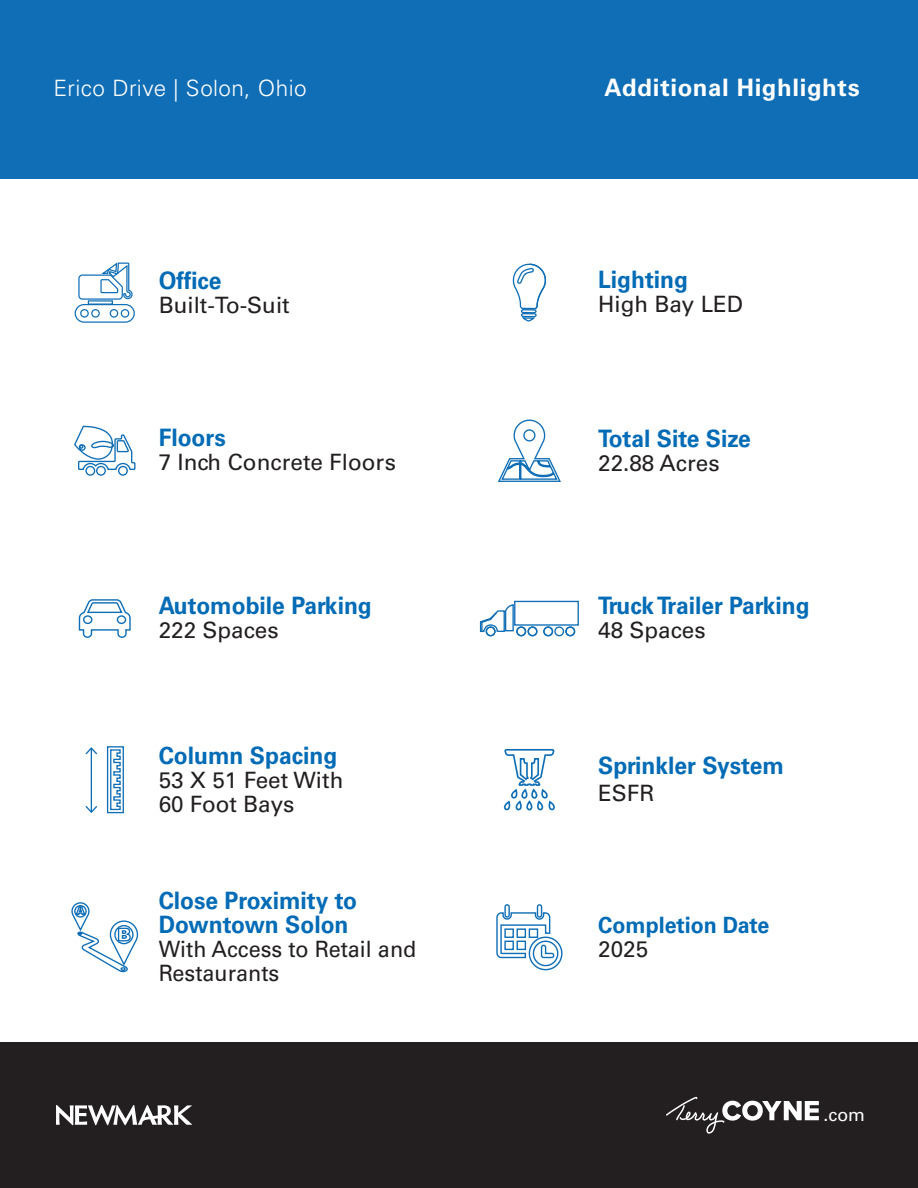
<style>
.page{position:relative;width:918px;height:1188px;background:#fff}
.page>*{position:absolute;margin:0;border:0;box-sizing:border-box;transform-origin:0 0}
.t1{font:700 24px "Univers LT Pro 65";color:#026bb6;scale:.95 1}
.t2{font:700 24px "Univers LT Pro 65";letter-spacing:.025em;color:#fff}
.t3{font:22.5px "Univers LT Pro 55 Roman";color:#231f20}
.t4{font:22.5px/24px "Univers LT Pro 55 Roman";color:#231f20;scale:.96 1}
.t5{font:300 22.5px "Univers LT Pro 45";letter-spacing:.02em;color:#fff}
.t6{font:700 22.5px "Univers LT Pro 65";color:#026bb6;scale:.95 1}
.t7{font:17.85px "Univers";color:#fff}
</style>
<div class="page">
<div style="left:0;top:0;width:918px;height:178px;background:#106eb6"></div>
<hr style="left:91px;top:748px;width:1px;height:64px;background:#106eb6">
<svg style="left:85px;top:747px;width:13px;height:9px"></svg>
<svg style="left:85px;top:804px;width:13px;height:9px"></svg>
<svg style="left:106px;top:746px;width:18px;height:68px"></svg>
<svg style="left:503px;top:749px;width:52px;height:62px"></svg>
<svg style="left:78px;top:599px;width:53px;height:39px"></svg>
<div style="left:516px;top:626px;width:10px;height:10px;border:1px solid #106eb6;border-radius:50%"></div>
<div style="left:528px;top:626px;width:9px;height:10px;border:1px solid #106eb6;border-radius:50%"></div>
<div style="left:543px;top:626px;width:10px;height:10px;border:1px solid #106eb6;border-radius:50%"></div>
<div style="left:554px;top:626px;width:10px;height:10px;border:1px solid #106eb6;border-radius:50%"></div>
<div style="left:565px;top:626px;width:10px;height:10px;border:1px solid #106eb6;border-radius:50%"></div>
<div style="left:514px;top:601px;width:65px;height:25px;border:1px solid #106eb6"></div>
<svg style="left:479px;top:604px;width:35px;height:33px"></svg>
<svg style="left:498px;top:419px;width:63px;height:63px"></svg>
<div style="left:85px;top:466px;width:10px;height:10px;border:1px solid #106eb6;border-radius:50%"></div>
<div style="left:96px;top:466px;width:10px;height:10px;border:1px solid #106eb6;border-radius:50%"></div>
<div style="left:118px;top:466px;width:10px;height:10px;border:1px solid #106eb6;border-radius:50%"></div>
<svg style="left:74px;top:425px;width:62px;height:46px"></svg>
<svg style="left:512px;top:263px;width:34px;height:59px"></svg>
<svg style="left:74px;top:262px;width:61px;height:61px"></svg>
<svg style="left:71px;top:902px;width:68px;height:71px"></svg>
<svg style="left:496px;top:904px;width:67px;height:67px"></svg>
<div style="left:0;top:1042px;width:918px;height:146px;background:#231f20"></div>
<svg style="left:57px;top:1105px;width:134px;height:20px"></svg>
<svg style="left:666px;top:1097px;width:153px;height:37px"></svg>
<p class="t5" style="left:54px;top:73px;width:254px">Erico Drive | Solon, Ohio</p>
<p class="t2" style="left:604px;top:71px;width:257px">Additional Highlights</p>
<p class="t1" style="left:159px;top:263px;width:68px">Office</p>
<p class="t3" style="left:159px;top:289px;width:133px">Built-To-Suit</p>
<p class="t1" style="left:159px;top:421px;width:72px">Floors</p>
<p class="t3" style="left:159px;top:447px;width:239px">7 Inch Concrete Floors</p>
<p class="t1" style="left:159px;top:588px;width:226px">Automobile Parking</p>
<p class="t3" style="left:159px;top:614px;width:122px">222 Spaces</p>
<p class="t1" style="left:159px;top:738px;width:190px">Column Spacing</p>
<p class="t3" style="left:159px;top:764px;width:186px">53 X 51 Feet With</p>
<p class="t3" style="left:159px;top:788px;width:137px">60 Foot Bays</p>
<p class="t1" style="left:159px;top:884px;width:210px">Close Proximity to</p>
<p class="t1" style="left:159px;top:908px;width:201px">Downtown Solon</p>
<p class="t4" style="left:159px;top:936px;width:270px">With Access to Retail and<br>Restaurants</p>
<p class="t1" style="left:598px;top:262px;width:96px">Lighting</p>
<p class="t3" style="left:598px;top:288px;width:147px">High Bay LED</p>
<p class="t1" style="left:598px;top:421px;width:162px">Total Site Size</p>
<p class="t3" style="left:598px;top:447px;width:123px">22.88 Acres</p>
<p class="t1" style="left:598px;top:589px;width:224px">Truck Trailer Parking</p>
<p class="t3" style="left:598px;top:615px;width:109px">48 Spaces</p>
<p class="t1" style="left:598px;top:749px;width:197px">Sprinkler System</p>
<p class="t3" style="left:598px;top:777px;width:58px">ESFR</p>
<p class="t6" style="left:598px;top:909px;width:182px">Completion Date</p>
<p class="t3" style="left:598px;top:933px;width:52px">2025</p>
<p class="t7" style="left:824px;top:1104px;width:43px">.com</p>
</div>
